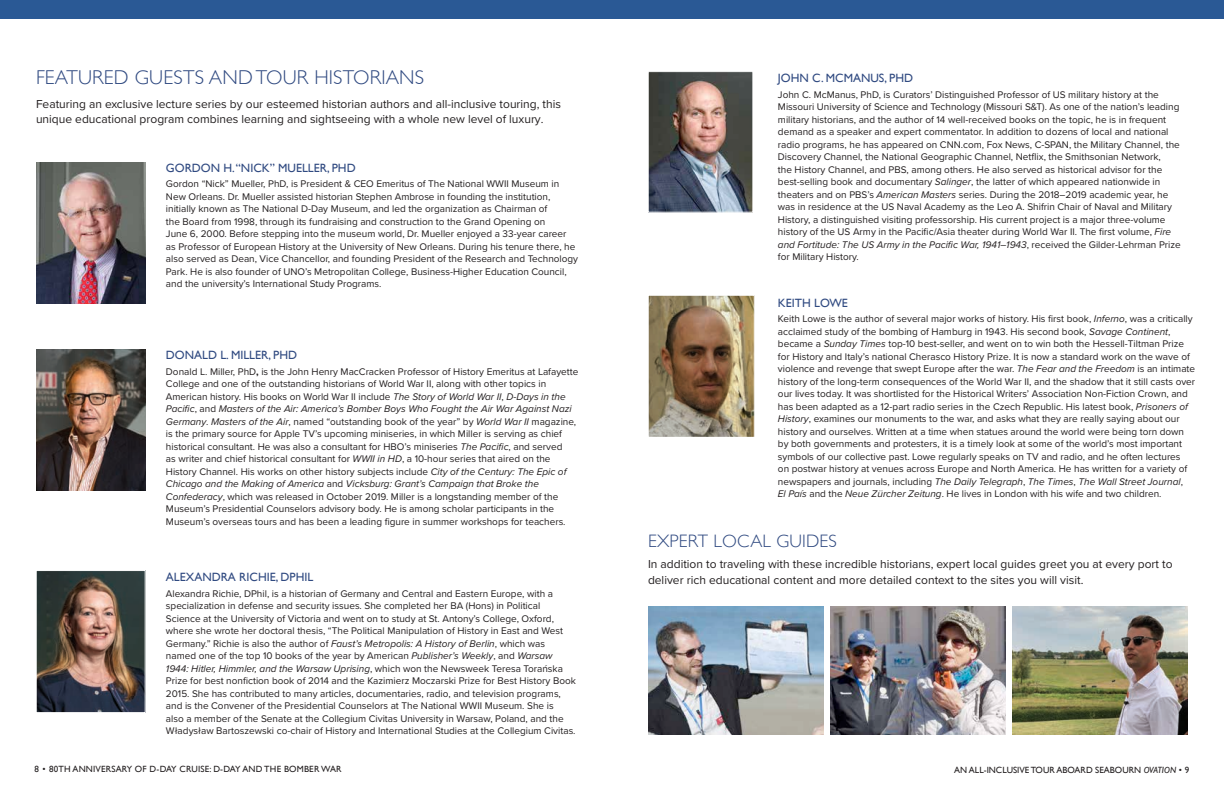
<style>
.page{position:relative;width:1224px;height:792px;background:#fff}
.page>*{position:absolute;margin:0;border:0;box-sizing:border-box;transform-origin:0 0}
.t1{font:300 20px "Gill Sans";letter-spacing:.01em;color:#304a81}
.t2{font:300 18px "Gill Sans";letter-spacing:.01em;color:#304a81}
.t3{font:12px/15px "Proxima Nova";color:#231f20}
.t4{font:12px "Gill Sans";color:#304a81}
.t5{font:10px/12.5px "Proxima Nova";color:#231f20}
.t6{font:9px "Gill Sans";letter-spacing:.02em;color:#231f20}
.t7{font:9px "Gill Sans";color:#231f20}
.s1{font-family:"Calluna";font-weight:300}
.s2{font-weight:700}
.s3{font-style:italic}
</style>
<div class="page">
<img style="left:38px;top:572px;width:105px;height:139px">
<div style="left:36px;top:570px;width:109px;height:143px;border:1px solid #fff"></div>
<img style="left:650px;top:297px;width:103px;height:139px">
<div style="left:648px;top:295px;width:107px;height:143px;border:1px solid #fff"></div>
<img style="left:650px;top:73px;width:101px;height:137px">
<div style="left:648px;top:71px;width:105px;height:141px;border:1px solid #fff"></div>
<img style="left:36px;top:350px;width:109px;height:141px">
<img style="left:830px;top:607px;width:176px;height:128px">
<img style="left:648px;top:607px;width:176px;height:128px">
<img style="left:1012px;top:607px;width:176px;height:128px">
<img style="left:36px;top:162px;width:109px;height:141px">
<div style="left:0;top:0;width:1224px;height:18px;background:#2a5995"></div>
<h1 class="t1" style="left:36px;top:62px;width:390px">FEATURED GUESTS AND TOUR HISTORIANS</h1>
<p class="t3" style="left:36px;top:96px;width:527px">Featuring an exclusive lecture series by our esteemed historian authors and all-inclusive touring, this unique educational program combines learning and sightseeing with a whole new level of luxury<span class="s1">.</span></p>
<p class="t4" style="left:166px;top:161px;width:191px">GORDON H. “NICK” MUELLER, PHD</p>
<p class="t5" style="left:166px;top:177px;width:414px">Gordon “Nick” Mueller, PhD, is President &amp; CEO Emeritus of The National WWII Museum in New Orleans. Dr. Mueller assisted historian Stephen Ambrose in founding the institution, initially known as The National D-Day Museum, and led the organization as Chairman of<br>the Board from 1998, through its fundraising and construction to the Grand Opening on<br>June 6, 2000. Before stepping into the museum world, Dr. Mueller enjoyed a 33-year career as Professor of European History at the University of New Orleans. During his tenure there, he also served as Dean, Vice Chancellor, and founding President of the Research and Technology Park. He is also founder of UNO’s Metropolitan College, Business-Higher Education Council, and the university’s International Study Programs.</p>
<p class="t4" style="left:166px;top:348px;width:133px">DONALD L. MILLER, PHD</p>
<p class="t5" style="left:166px;top:365px;width:414px">Donald L. Miller, PhD<span class="s2">,</span> is the John Henry MacCracken Professor of History Emeritus at Lafayette College and one of the outstanding historians of World War II, along with other topics in American history. His books on World War II include <span class="s3">The Story of World War II</span>, <span class="s3">D-Days in the Pacific</span>, and <span class="s3">Masters of the Air: America’s Bomber Boys Who Fought the Air War Against Nazi Germany</span>. <span class="s3">Masters of the Air</span>, named “outstanding book of the year” by <span class="s3">World War II</span> magazine, is the primary source for Apple TV’s upcoming miniseries, in which Miller is serving as chief historical consultant. He was also a consultant for HBO’s miniseries <span class="s3">The Pacific</span>, and served<br>as writer and chief historical consultant for <span class="s3">WWII in HD</span>, a 10-hour series that aired on the History Channel. His works on other history subjects include <span class="s3">City of the Century: The Epic of Chicago and the Making of America</span> and <span class="s3">Vicksburg: Grant’s Campaign that Broke the Confederacy</span>, which was released in October 2019. Miller is a longstanding member of the Museum’s Presidential Counselors advisory body. He is among scholar participants in the Museum’s overseas tours and has been a leading figure in summer workshops for teachers.</p>
<p class="t4" style="left:166px;top:570px;width:149px">ALEXANDRA RICHIE, DPHIL</p>
<p class="t5" style="left:166px;top:587px;width:411px">Alexandra Richie, DPhil, is a historian of Germany and Central and Eastern Europe, with a specialization in defense and security issues. She completed her BA (Hons) in Political Science at the University of Victoria and went on to study at St. Antony’s College, Oxford, where she wrote her doctoral thesis, “The Political Manipulation of History in East and West Germany.” Richie is also the author of <span class="s3">Faust’s Metropolis: A History of Berlin</span>, which was named one of the top 10 books of the year by American <span class="s3">Publisher’s Weekly</span>, and <span class="s3">Warsaw 1944: Hitler, Himmler, and the Warsaw Uprising</span>, which won the Newsweek Teresa Torańska Prize for best nonfiction book of 2014 and the Kazimierz Moczarski Prize for Best History Book 2015. She has contributed to many articles, documentaries, radio, and television programs, and is the Convener of the Presidential Counselors at The National WWII Museum. She is<br>also a member of the Senate at the Collegium Civitas University in Warsaw, Poland, and the Władysław Bartoszewski co-chair of History and International Studies at the Collegium Civitas.</p>
<p class="t4" style="left:778px;top:71px;width:137px">JOHN C. MCMANUS, PHD</p>
<p class="t5" style="left:778px;top:88px;width:404px">John C. McManus, PhD, is Curators’ Distinguished Professor of US military history at the Missouri University of Science and Technology (Missouri S&amp;T). As one of the nation’s leading military historians, and the author of 14 well-received books on the topic, he is in frequent demand as a speaker and expert commentator. In addition to dozens of local and national radio programs, he has appeared on CNN.com, Fox News, C-SPAN, the Military Channel, the Discovery Channel, the National Geographic Channel, Netflix, the Smithsonian Network,<br>the History Channel, and PBS, among others. He also served as historical advisor for the best-selling book and documentary <span class="s3">Salinger</span>, the latter of which appeared nationwide in theaters and on PBS’s <span class="s3">American Masters</span> series. During the 2018–2019 academic year, he was in residence at the US Naval Academy as the Leo A. Shifrin Chair of Naval and Military History, a distinguished visiting professorship. His current project is a major three-volume history of the US Army in the Pacific/Asia theater during World War II. The first volume, <span class="s3">Fire and Fortitude: The US Army in the Pacific War, 1941–1943</span>, received the Gilder-Lehrman Prize for Military History.</p>
<p class="t4" style="left:778px;top:295px;width:71px">KEITH LOWE</p>
<p class="t5" style="left:778px;top:312px;width:419px">Keith Lowe is the author of several major works of history. His first book, <span class="s3">Inferno</span>, was a critically acclaimed study of the bombing of Hamburg in 1943. His second book, <span class="s3">Savage Continent</span>, became a <span class="s3">Sunday Times</span> top-10 best-seller, and went on to win both the Hessell-Tiltman Prize for History and Italy’s national Cherasco History Prize. It is now a standard work on the wave of violence and revenge that swept Europe after the war. <span class="s3">The Fear and the Freedom</span> is an intimate history of the long-term consequences of the World War II, and the shadow that it still casts over our lives today. It was shortlisted for the Historical Writers’ Association Non-Fiction Crown, and has been adapted as a 12-part radio series in the Czech Republic. His latest book, <span class="s3">Prisoners of History</span>, examines our monuments to the war, and asks what they are really saying about our history and ourselves. Written at a time when statues around the world were being torn down by both governments and protesters, it is a timely look at some of the world’s most important symbols of our collective past. Lowe regularly speaks on TV and radio, and he often lectures<br>on postwar history at venues across Europe and North America. He has written for a variety of newspapers and journals, including <span class="s3">The Daily Telegraph</span>, <span class="s3">The Times</span>, <span class="s3">The Wall Street Journal</span>,<br><span class="s3">El País</span> and the <span class="s3">Neue Zürcher Zeitung</span>. He lives in London with his wife and two children.</p>
<h2 class="t2" style="left:648px;top:527px;width:191px">EXPERT LOCAL GUIDES</h2>
<p class="t3" style="left:648px;top:555px;width:526px;line-height:16px">In addition to traveling with these incredible historians, expert local guides greet you at every port to deliver rich educational content and more detailed context to the sites you will visit.</p>
<p class="t6" style="left:35px;top:764px;width:309px">8 • 80TH ANNIVERSARY OF D-DAY CRUISE: D-DAY AND THE BOMBER WAR</p>
<p class="t7" style="left:954px;top:765px;width:237px">AN ALL-INCLUSIVE TOUR ABOARD SEABOURN <span class="s3">OVATION</span> • 9</p>
</div>
